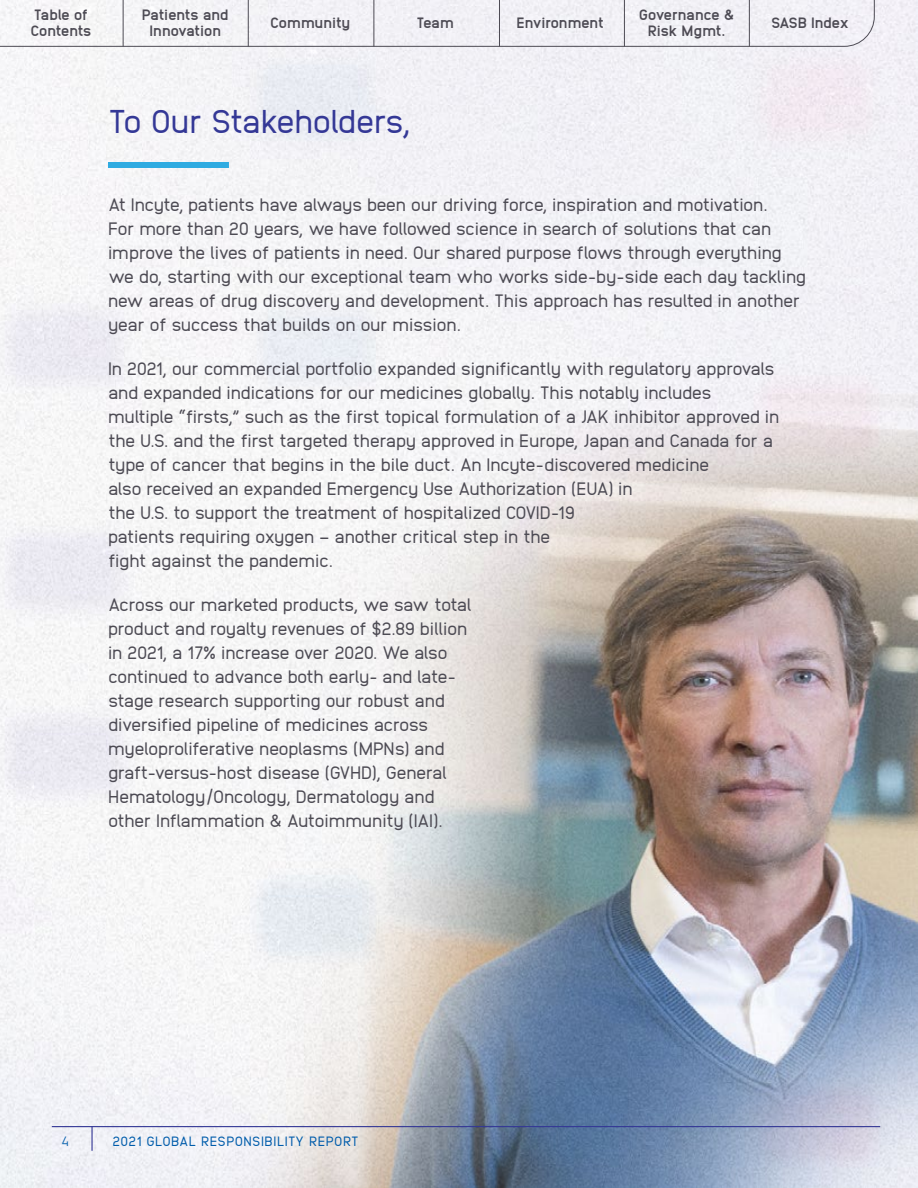
<style>
.page{position:relative;width:918px;height:1188px;background:#fff}
.page>*{position:absolute;margin:0;border:0;box-sizing:border-box;transform-origin:0 0}
.Level_2_subhead{font:33px "Anodina";letter-spacing:-.03em;color:#343896}
.Body_Text_-_Gray{font:18px/24px "Anodina";letter-spacing:-.03em;color:#4d4b54}
.t1{font:800 15px/16.2px "Anodina";letter-spacing:-.03em;color:#4d4b54;text-align:center}
.t2{font:800 15px/16.2px "Anodina";letter-spacing:-.05em;color:#4d4b54}
.t3{font:13.5px "Anodina";letter-spacing:.025em;color:#005cab}
.t4{font:300 13.5px "Anodina";color:#005cab}
</style>
<div class="page">
<img style="left:0;top:0;width:918px;height:1188px">
<svg style="left:0;top:0;width:875px;height:47px"></svg>
<hr style="left:374px;top:0;width:1px;height:47px;background:#4d4b54">
<hr style="left:499px;top:0;width:1px;height:47px;background:#4d4b54">
<hr style="left:624px;top:0;width:1px;height:47px;background:#4d4b54">
<hr style="left:749px;top:0;width:1px;height:47px;background:#4d4b54">
<hr style="left:248px;top:0;width:1px;height:47px;background:#4d4b54">
<hr style="left:123px;top:0;width:1px;height:47px;background:#4d4b54">
<div style="left:108px;top:162px;width:121px;height:6px;background:#2fabe1"></div>
<hr style="left:52px;top:1126px;width:828px;height:1px;background:#343896">
<hr style="left:91px;top:1126px;width:2px;height:25px;background:#343896">
<p class="t2" style="left:30px;top:6px;width:63px">Table of<br>Contents</p>
<p class="t1" style="left:142px;top:6px;width:88px">Patients and<br>Innovation</p>
<p class="t1" style="left:270px;top:14px;width:82px">Community</p>
<p class="t1" style="left:417px;top:14px;width:39px">Team</p>
<p class="t1" style="left:516px;top:14px;width:89px">Environment</p>
<p class="t1" style="left:639px;top:6px;width:97px">Governance &amp;<br>Risk Mgmt.</p>
<p class="t1" style="left:771px;top:14px;width:80px">SASB Index</p>
<h2 class="Level_2_subhead" style="left:108px;top:97px;width:304px">To Our Stakeholders,</h2>
<p class="Body_Text_-_Gray" style="left:108px;top:192px;width:700px">At Incyte, patients have always been our driving force, inspiration and motivation.<br>For more than 20 years, we have followed science in search of solutions that can improve the lives of patients in need. Our shared purpose flows through everything we do, starting with our exceptional team who works side-by-side each day tackling new areas of drug discovery and development. This approach has resulted in another year of success that builds on our mission.</p>
<p class="Body_Text_-_Gray" style="left:108px;top:356px;width:673px">In 2021, our commercial portfolio expanded significantly with regulatory approvals and expanded indications for our medicines globally. This notably includes multiple “firsts,” such as the first topical formulation of a JAK inhibitor approved in the U.S. and the first targeted therapy approved in Europe, Japan and Canada for a type of cancer that begins in the bile duct. An Incyte-discovered medicine<br>also received an expanded Emergency Use Authorization (EUA) in<br>the U.S. to support the treatment of hospitalized COVID-19<br>patients requiring oxygen – another critical step in the<br>fight against the pandemic.</p>
<p class="Body_Text_-_Gray" style="left:108px;top:592px;width:366px">Across our marketed products, we saw total product and royalty revenues of $2.89 billion in 2021, a 17% increase over 2020. We also continued to advance both early- and late&shy;stage research supporting our robust and diversified pipeline of medicines across myeloproliferative neoplasms (MPNs) and graft-versus-host disease (GVHD), General Hematology/Oncology, Dermatology and other Inflammation &amp; Autoimmunity (IAI).</p>
<p class="t4" style="left:62px;top:1132px;width:9px">4</p>
<p class="t3" style="left:113px;top:1132px;width:248px">2021 GLOBAL RESPONSIBILITY REPORT</p>
</div>
